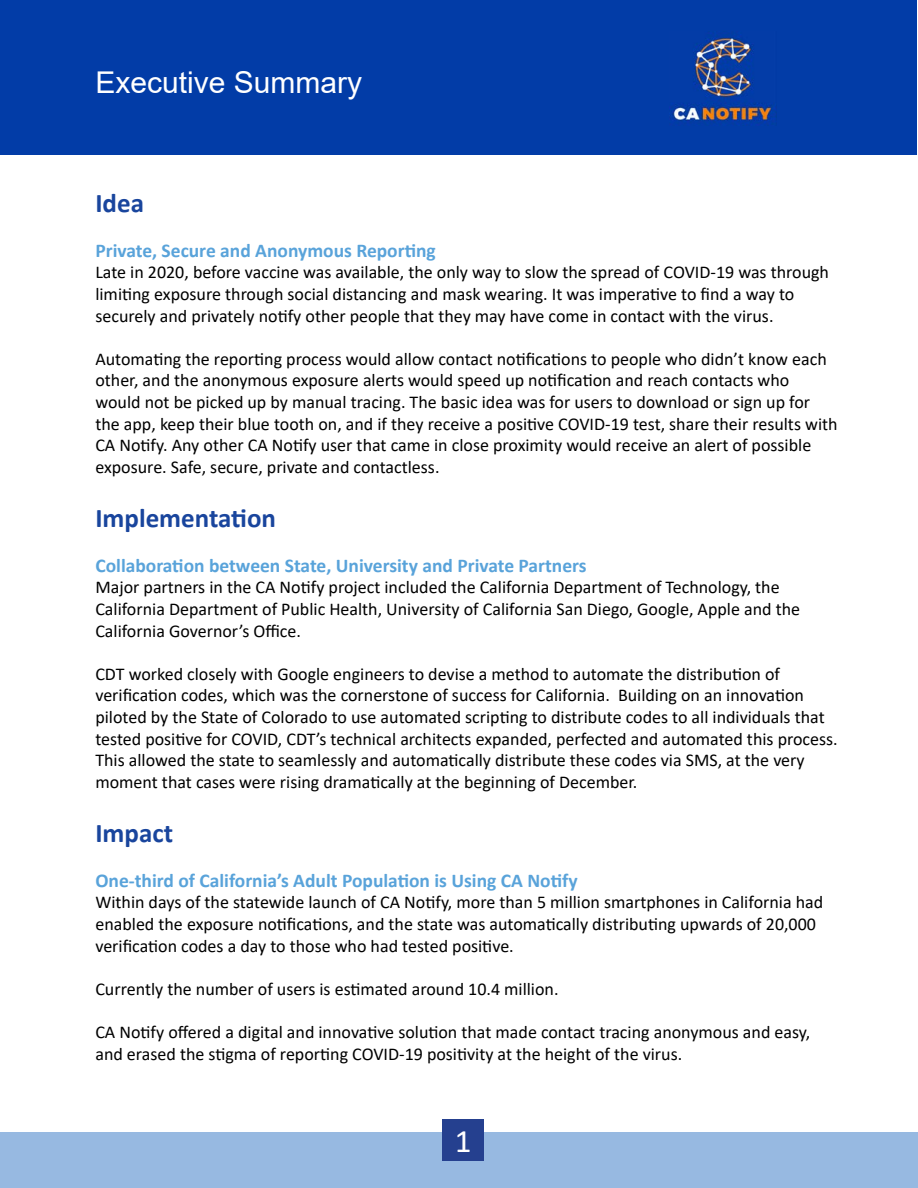
<style>
.page{position:relative;width:918px;height:1188px;background:#fff}
.page>*{position:absolute;margin:0;border:0;box-sizing:border-box;transform-origin:0 0}
.t1{font:33px "Calibri";color:#fff}
.t2{font:30px "Arial";color:#fff}
.t3{font:700 27px "Calibri";color:#19459d}
.t4{font:700 19.5px "Calibri";color:#59a3da}
.t5{font:18px/21.6px "Calibri";color:#000}
</style>
<div class="page">
<div style="left:0;top:1133px;width:918px;height:55px;background:#97b9e1"></div>
<div style="left:442px;top:1120px;width:42px;height:41px;background:#25408f"></div>
<div style="left:1px;top:1px;width:916px;height:154px;background:#023ca7"></div>
<img style="left:672px;top:33px;width:105px;height:93px">
<h2 class="t2" style="left:95px;top:62px;width:268px">Executive Summary</h2>
<h3 class="t3" style="left:95px;top:184px;width:50px">Idea</h3>
<p class="t4" style="left:95px;top:237px;width:342px">Private, Secure and Anonymous Reporting</p>
<p class="t5" style="left:95px;top:261px;width:735px">Late in 2020, before vaccine was available, the only way to slow the spread of COVID-19 was through limiting exposure through social distancing and mask wearing. It was imperative to find a way to securely and privately notify other people that they may have come in contact with the virus.</p>
<p class="t5" style="left:95px;top:348px;width:744px">Automating the reporting process would allow contact notifications to people who didn’t know each other, and the anonymous exposure alerts would speed up notification and reach contacts who would not be picked up by manual tracing. The basic idea was for users to download or sign up for the app, keep their blue tooth on, and if they receive a positive COVID-19 test, share their results with CA Notify. Any other CA Notify user that came in close proximity would receive an alert of possible exposure. Safe, secure, private and contactless.</p>
<h3 class="t3" style="left:95px;top:499px;width:182px">Implementation</h3>
<p class="t4" style="left:95px;top:552px;width:493px">Collaboration between State, University and Private Partners</p>
<p class="t5" style="left:95px;top:576px;width:706px">Major partners in the CA Notify project included the California Department of Technology, the<br>California Department of Public Health, University of California San Diego, Google, Apple and the<br>California Governor’s Office.</p>
<p class="t5" style="left:95px;top:663px;width:744px">CDT worked closely with Google engineers to devise a method to automate the distribution of verification codes, which was the cornerstone of success for California. Building on an innovation piloted by the State of Colorado to use automated scripting to distribute codes to all individuals that tested positive for COVID, CDT’s technical architects expanded, perfected and automated this process.<br>This allowed the state to seamlessly and automatically distribute these codes via SMS, at the very moment that cases were rising dramatically at the beginning of December.</p>
<h3 class="t3" style="left:95px;top:814px;width:79px">Impact</h3>
<p class="t4" style="left:95px;top:867px;width:484px">One-third of California’s Adult Population is Using CA Notify</p>
<p class="t5" style="left:95px;top:891px;width:729px">Within days of the statewide launch of CA Notify, more than 5 million smartphones in California had enabled the exposure notifications, and the state was automatically distributing upwards of 20,000 verification codes a day to those who had tested positive.</p>
<p class="t5" style="left:95px;top:978px;width:465px">Currently the number of users is estimated around 10.4 million.</p>
<p class="t5" style="left:95px;top:1021px;width:716px">CA Notify offered a digital and innovative solution that made contact tracing anonymous and easy, and erased the stigma of reporting COVID-19 positivity at the height of the virus.</p>
<h1 class="t1" style="left:455px;top:1118px;width:18px">1</h1>
</div>
